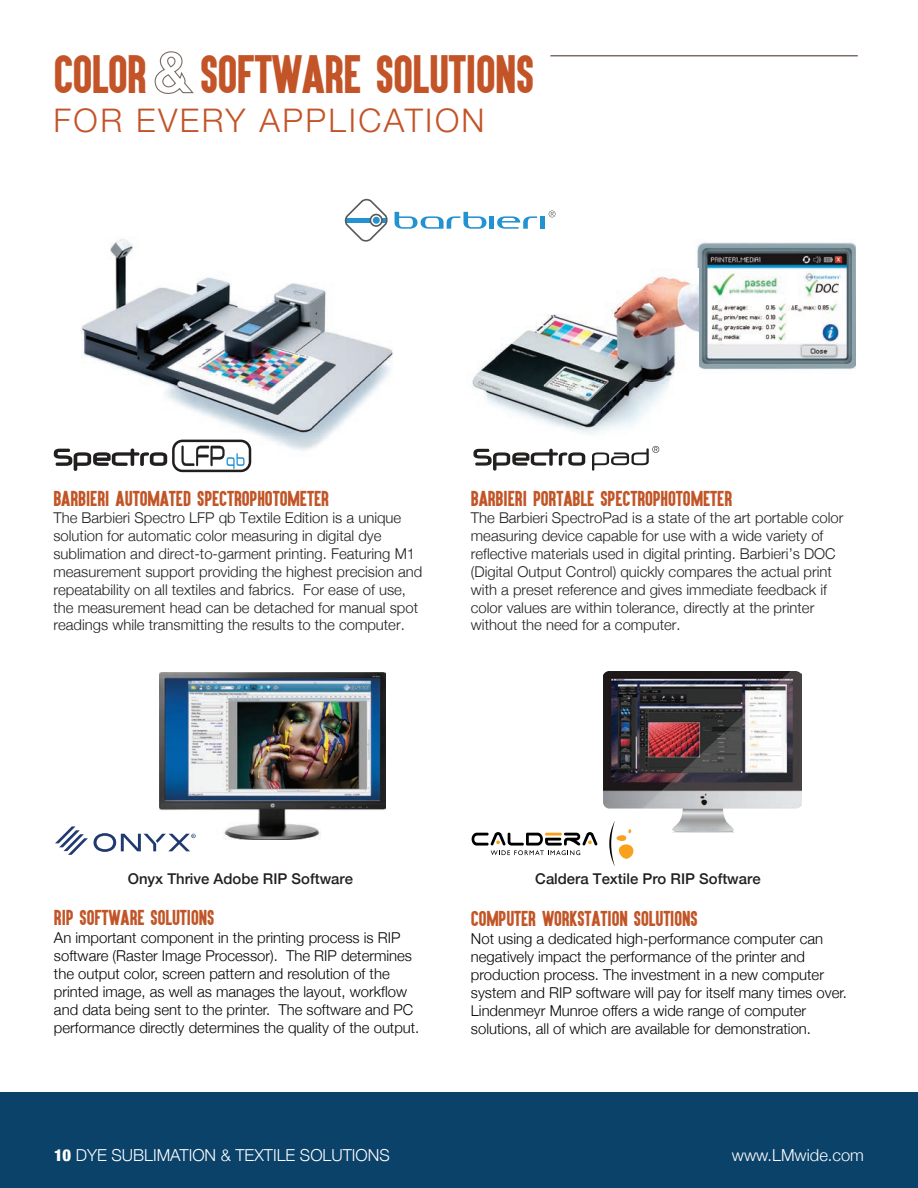
<style>
.page{position:relative;width:918px;height:1188px;background:#fff}
.page>*{position:absolute;margin:0;border:0;box-sizing:border-box;transform-origin:0 0}
.t1{font:44.55px "Aku&Kamu";letter-spacing:-.01em;color:#c35428}
.t2{font:300 32.7px "Helvetica Neue LT Std";letter-spacing:.075em;color:#c35428}
.t3{font:17.85px "Aku&Kamu";color:#c25527}
.t4{font:300 16.5px "Helvetica Neue";color:#fff}
.t5{font:300 15px/18px "Helvetica Neue";color:#050504}
.t6{font:300 14.85px/17.9px "Helvetica Neue";color:#231f20}
.t7{font:500 14.85px "Helvetica Neue";color:#231f20}
.s1{font-weight:900;font-stretch:condensed}
</style>
<div class="page">
<div style="left:0;top:1092px;width:918px;height:96px;background:#0a426a"></div>
<svg style="left:154px;top:51px;width:40px;height:43px"></svg>
<hr style="left:550px;top:55px;width:308px;height:1px;background:#796d65">
<img style="left:81px;top:239px;width:312px;height:217px">
<svg style="left:473px;top:449px;width:112px;height:22px"></svg>
<svg style="left:592px;top:446px;width:67px;height:25px"></svg>
<svg style="left:54px;top:440px;width:197px;height:32px"></svg>
<svg style="left:395px;top:212px;width:91px;height:17px"></svg>
<hr style="left:490px;top:216px;width:4px;height:13px;background:#2392d1">
<svg style="left:497px;top:216px;width:40px;height:13px"></svg>
<div style="left:540px;top:216px;width:5px;height:13px;background:#2392d1"></div>
<svg style="left:345px;top:199px;width:43px;height:43px"></svg>
<svg style="left:549px;top:210px;width:7px;height:7px"></svg>
<img style="left:160px;top:673px;width:225px;height:166px">
<img style="left:697px;top:242px;width:159px;height:128px">
<img style="left:472px;top:269px;width:226px;height:165px">
<svg style="left:472px;top:832px;width:125px;height:23px"></svg>
<svg style="left:609px;top:832px;width:25px;height:34px"></svg>
<img style="left:603px;top:671px;width:199px;height:161px">
<svg style="left:55px;top:826px;width:141px;height:29px"></svg>
<h1 class="t1" style="left:54px;top:45px;width:482px">COLOR SOFTWARE SOLUTIONS</h1>
<h2 class="t2" style="left:54px;top:100px;width:433px">FOR EVERY APPLICATION</h2>
<p class="t3" style="left:53px;top:486px;width:277px">BARBIERI AUTOMATED SPECTROPHOTOMETER</p>
<p class="t6" style="left:53px;top:508px;width:371px">The Barbieri Spectro LFP qb Textile Edition is a unique solution for automatic color measuring in digital dye sublimation and direct-to-garment printing. Featuring M1 measurement support providing the highest precision and repeatability on all textiles and fabrics. For ease of use, the measurement head can be detached for manual spot readings while transmitting the results to the computer.</p>
<p class="t3" style="left:471px;top:486px;width:263px">BARBIERI PORTABLE SPECTROPHOTOMETER</p>
<p class="t6" style="left:471px;top:508px;width:374px">The Barbieri SpectroPad is a state of the art portable color measuring device capable for use with a wide variety of reflective materials used in digital printing. Barbieri’s DOC (Digital Output Control) quickly compares the actual print with a preset reference and gives immediate feedback if color values are within tolerance, directly at the printer without the need for a computer.</p>
<p class="t7" style="left:128px;top:867px;width:227px">Onyx Thrive Adobe RIP Software</p>
<p class="t7" style="left:535px;top:867px;width:227px">Caldera Textile Pro RIP Software</p>
<p class="t3" style="left:54px;top:906px;width:162px">RIP SOFTWARE SOLUTIONS</p>
<p class="t5" style="left:54px;top:928px;width:367px">An important component in the printing process is RIP software (Raster Image Processor). The RIP determines the output color, screen pattern and resolution of the printed image, as well as manages the layout, workflow and data being sent to the printer. The software and PC performance directly determines the quality of the output.</p>
<p class="t3" style="left:471px;top:907px;width:228px">COMPUTER WORKSTATION SOLUTIONS</p>
<p class="t5" style="left:471px;top:929px;width:377px">Not using a dedicated high-performance computer can negatively impact the performance of the printer and production process. The investment in a new computer system and RIP software will pay for itself many times over.<br>Lindenmeyr Munroe offers a wide range of computer solutions, all of which are available for demonstration.</p>
<p class="t4" style="left:54px;top:1142px;width:337px"><span class="s1">10</span> DYE SUBLIMATION &amp; TEXTILE SOLUTIONS</p>
<p class="t4" style="left:732px;top:1142px;width:134px">www.LMwide.com</p>
</div>
